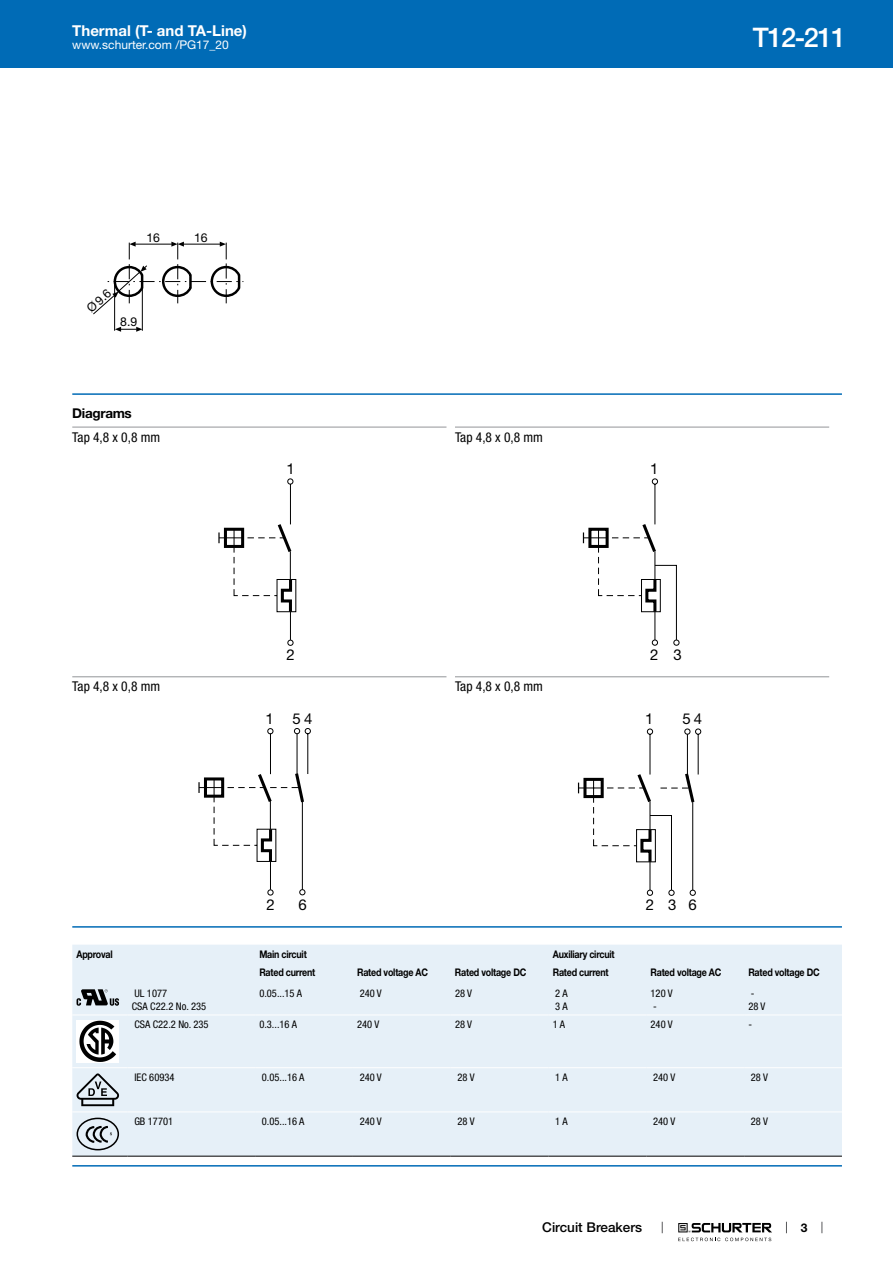
<style>
.page{position:relative;width:893px;height:1263px;background:#fff}
.page>*{position:absolute;margin:0;border:0;box-sizing:border-box;transform-origin:0 0}
.t1{font:500 27px "Helvetica Neue LT";letter-spacing:-.05em;color:#fff}
.t2{font:700 15px "Helvetica Neue LT";color:#fff}
.t3{font:15px "Helvetica Neue LT";color:#000}
.t4{font:condensed 13.5px "Helvetica Neue LT";color:#000}
.t5{font:500 13.5px "Helvetica Neue LT";color:#000}
.t6{font:700 13.5px "Helvetica Neue LT";letter-spacing:-.025em;color:#000}
.t7{font:12.3px "Helvetica Neue LT";color:#000}
.t8{font:12px "Helvetica Neue LT";color:#fff}
.t9{font:700 12px "Helvetica Neue LT";color:#000}
.t10{font:condensed 10.5px/12.6px "Helvetica Neue LT";color:#000}
.t11{font:700 10.5px "Helvetica Neue LT";letter-spacing:-.025em;color:#000;scale:.85 1}
</style>
<div class="page">
<svg style="left:678px;top:1223px;width:94px;height:18px"></svg>
<div style="left:0;top:0;width:893px;height:68px;background:#006bb6"></div>
<hr style="left:114px;top:282px;width:1px;height:49px;background:#000">
<svg style="left:115px;top:327px;width:27px;height:5px"></svg>
<hr style="left:142px;top:288px;width:1px;height:43px;background:#000">
<svg style="left:93px;top:242px;width:151px;height:73px"></svg>
<hr style="left:72px;top:393px;width:770px;height:2px;background:#006bb6">
<hr style="left:72px;top:427px;width:374px;height:1px;background:#939598">
<svg style="left:218px;top:478px;width:78px;height:168px"></svg>
<hr style="left:455px;top:427px;width:374px;height:1px;background:#939598">
<svg style="left:583px;top:478px;width:96px;height:167px"></svg>
<hr style="left:72px;top:676px;width:374px;height:1px;background:#939598">
<svg style="left:198px;top:728px;width:113px;height:167px"></svg>
<hr style="left:455px;top:676px;width:374px;height:1px;background:#939598">
<svg style="left:578px;top:728px;width:123px;height:168px"></svg>
<hr style="left:72px;top:926px;width:770px;height:2px;background:#006bb6">
<div style="left:72px;top:945px;width:770px;height:211px;background:#e6f0f8"></div>
<hr style="left:72px;top:1014px;width:56px;height:1px;background:#fff">
<hr style="left:128px;top:1014px;width:127px;height:1px;background:#fff">
<hr style="left:255px;top:1014px;width:98px;height:1px;background:#fff">
<hr style="left:353px;top:1014px;width:98px;height:1px;background:#fff">
<hr style="left:451px;top:1014px;width:98px;height:1px;background:#fff">
<hr style="left:549px;top:1014px;width:97px;height:1px;background:#fff">
<hr style="left:646px;top:1014px;width:98px;height:1px;background:#fff">
<hr style="left:744px;top:1014px;width:98px;height:1px;background:#fff">
<hr style="left:72px;top:1067px;width:56px;height:1px;background:#fff">
<hr style="left:128px;top:1067px;width:127px;height:1px;background:#fff">
<hr style="left:255px;top:1067px;width:98px;height:1px;background:#fff">
<hr style="left:353px;top:1067px;width:98px;height:1px;background:#fff">
<hr style="left:451px;top:1067px;width:98px;height:1px;background:#fff">
<hr style="left:549px;top:1067px;width:97px;height:1px;background:#fff">
<hr style="left:646px;top:1067px;width:98px;height:1px;background:#fff">
<hr style="left:744px;top:1067px;width:98px;height:1px;background:#fff">
<hr style="left:72px;top:1111px;width:56px;height:1px;background:#fff">
<hr style="left:128px;top:1111px;width:127px;height:1px;background:#fff">
<hr style="left:255px;top:1111px;width:98px;height:1px;background:#fff">
<hr style="left:353px;top:1111px;width:98px;height:1px;background:#fff">
<hr style="left:451px;top:1111px;width:98px;height:1px;background:#fff">
<hr style="left:549px;top:1111px;width:97px;height:1px;background:#fff">
<hr style="left:646px;top:1111px;width:98px;height:1px;background:#fff">
<hr style="left:744px;top:1111px;width:98px;height:1px;background:#fff">
<hr style="left:72px;top:1156px;width:56px;height:1px;background:#000">
<hr style="left:128px;top:1156px;width:127px;height:1px;background:#000">
<hr style="left:255px;top:1156px;width:98px;height:1px;background:#000">
<hr style="left:353px;top:1156px;width:98px;height:1px;background:#000">
<hr style="left:451px;top:1156px;width:98px;height:1px;background:#000">
<hr style="left:549px;top:1156px;width:97px;height:1px;background:#000">
<hr style="left:646px;top:1156px;width:98px;height:1px;background:#000">
<hr style="left:744px;top:1156px;width:98px;height:1px;background:#000">
<svg style="left:77px;top:989px;width:42px;height:17px"></svg>
<div style="left:77px;top:1020px;width:42px;height:42px;background:#fff"></div>
<svg style="left:79px;top:1021px;width:37px;height:41px"></svg>
<svg style="left:77px;top:1073px;width:42px;height:33px"></svg>
<div style="left:77px;top:1118px;width:42px;height:32px;border:2px solid #000;border-radius:50%"></div>
<svg style="left:85px;top:1125px;width:27px;height:19px"></svg>
<hr style="left:72px;top:1165px;width:770px;height:1px;background:#006bb6">
<h2 class="t2" style="left:72px;top:21px;width:176px">Thermal (T- and TA-Line)</h2>
<p class="t8" style="left:72px;top:38px;width:158px">www.schurter.com /PG17_20</p>
<p class="t7" style="left:146px;top:230px;width:15px">16</p>
<p class="t7" style="left:194px;top:230px;width:15px">16</p>
<p class="t7" style="left:84px;top:304px;width:30px;rotate:-42deg">Ø 9.6</p>
<p class="t7" style="left:120px;top:314px;width:19px">8.9</p>
<p class="t6" style="left:72px;top:405px;width:61px">Diagrams</p>
<p class="t4" style="left:72px;top:429px;width:89px">Tap 4,8 x 0,8 mm</p>
<h2 class="t3" style="left:287px;top:460px;width:10px">1</h2>
<p class="t4" style="left:72px;top:679px;width:89px">Tap 4,8 x 0,8 mm</p>
<h2 class="t3" style="left:287px;top:646px;width:10px">2</h2>
<h2 class="t3" style="left:265px;top:710px;width:10px">1</h2>
<h2 class="t3" style="left:292px;top:710px;width:22px">54</h2>
<h2 class="t3" style="left:266px;top:896px;width:10px">2</h2>
<h2 class="t3" style="left:299px;top:896px;width:10px">6</h2>
<h1 class="t1" style="left:753px;top:21px;width:95px">T12-211</h1>
<p class="t4" style="left:455px;top:429px;width:89px">Tap 4,8 x 0,8 mm</p>
<p class="t4" style="left:455px;top:679px;width:89px">Tap 4,8 x 0,8 mm</p>
<h2 class="t3" style="left:650px;top:460px;width:10px">1</h2>
<h2 class="t3" style="left:650px;top:646px;width:33px">2 3</h2>
<h2 class="t3" style="left:645px;top:710px;width:10px">1</h2>
<h2 class="t3" style="left:682px;top:710px;width:21px">54</h2>
<h2 class="t3" style="left:646px;top:896px;width:32px">2 3</h2>
<h2 class="t3" style="left:688px;top:896px;width:10px">6</h2>
<p class="t11" style="left:77px;top:948px;width:44px">Approval</p>
<p class="t11" style="left:259px;top:948px;width:57px">Main circuit</p>
<p class="t11" style="left:553px;top:948px;width:74px">Auxiliary circuit</p>
<p class="t11" style="left:259px;top:966px;width:67px">Rated current</p>
<p class="t11" style="left:357px;top:966px;width:85px">Rated voltage AC</p>
<p class="t11" style="left:455px;top:966px;width:85px">Rated voltage DC</p>
<p class="t11" style="left:553px;top:966px;width:67px">Rated current</p>
<p class="t11" style="left:651px;top:966px;width:85px">Rated voltage AC</p>
<p class="t11" style="left:748px;top:966px;width:85px">Rated voltage DC</p>
<p class="t10" style="left:132px;top:987px;width:76px">UL 1077<br>CSA C22.2 No. 235</p>
<p class="t10" style="left:259px;top:987px;width:44px">0.05...15 A</p>
<p class="t10" style="left:360px;top:987px;width:24px">240 V</p>
<p class="t10" style="left:455px;top:987px;width:19px">28 V</p>
<p class="t10" style="left:555px;top:987px;width:14px">2 A<br>3 A</p>
<p class="t10" style="left:651px;top:987px;width:24px">120 V -</p>
<p class="t10" style="left:748px;top:987px;width:19px">-<br>28 V</p>
<p class="t10" style="left:134px;top:1018px;width:76px">CSA C22.2 No. 235</p>
<p class="t10" style="left:259px;top:1018px;width:39px">0.3...16 A</p>
<p class="t10" style="left:357px;top:1018px;width:24px">240 V</p>
<p class="t10" style="left:455px;top:1018px;width:19px">28 V</p>
<p class="t10" style="left:553px;top:1018px;width:14px">1 A</p>
<p class="t10" style="left:651px;top:1018px;width:24px">240 V</p>
<p class="t10" style="left:748px;top:1018px;width:5px">-</p>
<p class="t10" style="left:134px;top:1071px;width:42px">IEC 60934</p>
<p class="t10" style="left:262px;top:1071px;width:44px">0.05...16 A</p>
<p class="t10" style="left:360px;top:1071px;width:24px">240 V</p>
<p class="t10" style="left:457px;top:1071px;width:19px">28 V</p>
<p class="t10" style="left:555px;top:1071px;width:14px">1 A</p>
<p class="t10" style="left:653px;top:1071px;width:24px">240 V</p>
<p class="t10" style="left:751px;top:1071px;width:19px">28 V</p>
<p class="t10" style="left:134px;top:1115px;width:40px">GB 17701</p>
<p class="t10" style="left:262px;top:1115px;width:44px">0.05...16 A</p>
<p class="t10" style="left:360px;top:1115px;width:24px">240 V</p>
<p class="t10" style="left:457px;top:1115px;width:19px">28 V</p>
<p class="t10" style="left:555px;top:1115px;width:14px">1 A</p>
<p class="t10" style="left:653px;top:1115px;width:24px">240 V</p>
<p class="t10" style="left:751px;top:1115px;width:19px">28 V</p>
<p class="t5" style="left:542px;top:1219px;width:101px">Circuit Breakers</p>
<p class="t9" style="left:801px;top:1220px;width:8px">3</p>
</div>
